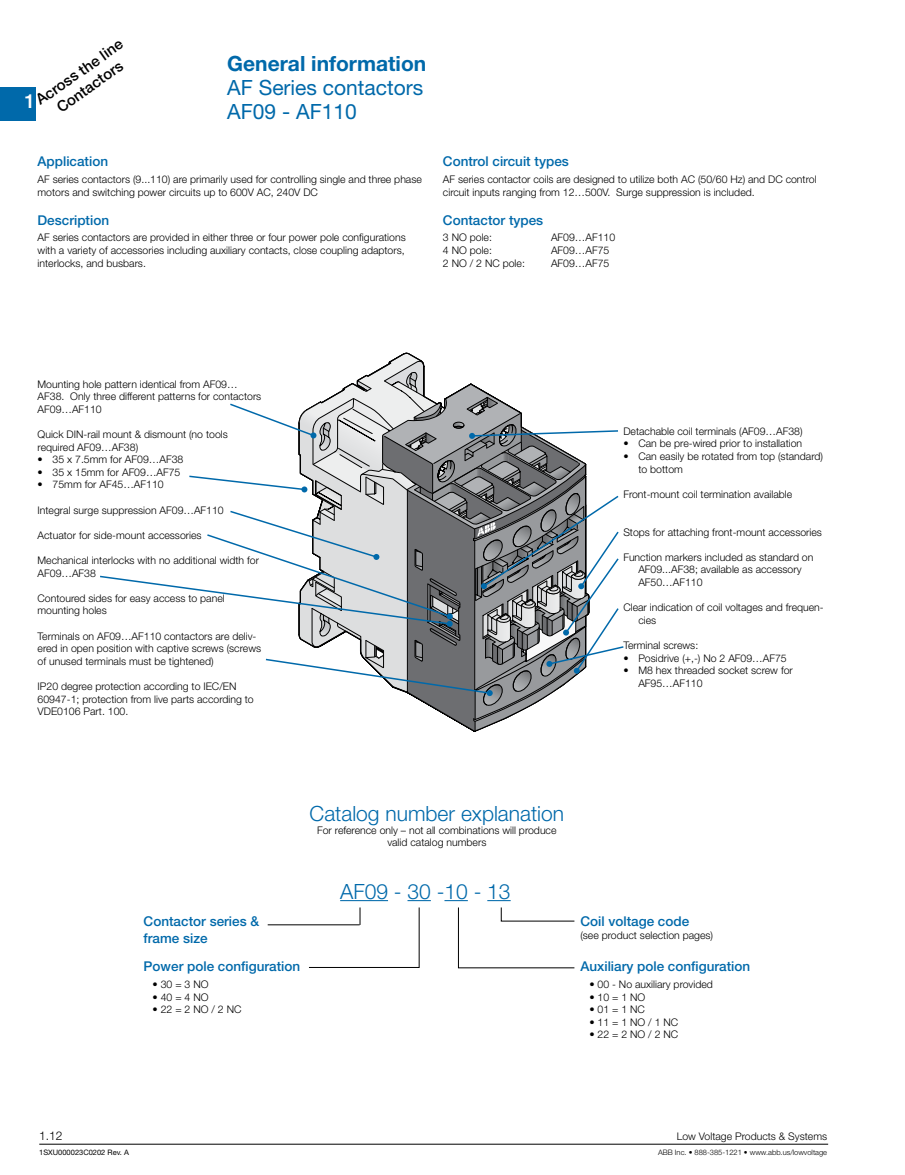
<style>
.page{position:relative;width:905px;height:1175px;background:#fff}
.page>*{position:absolute;margin:0;border:0;box-sizing:border-box;transform-origin:0 0}
.t1{font:300 21px "Helvetica Neue LT Std";color:#0069aa}
.t2{font:21px/24px "Helvetica Neue LT Std";color:#0069aa}
.t3{font:700 21px "Helvetica Neue LT Std";color:#0069aa}
.t4{font:500 19.5px "Helvetica Neue LT Std";color:#fff}
.t5{font:500 15px/18px "Helvetica Neue LT Std";color:#000;text-align:center}
.t6{font:500 13.5px/16.2px "Helvetica Neue LT Std";color:#0069aa}
.t7{font:300 12px "Helvetica Neue LT Std";color:#000}
.t8{font:300 10.5px/12.6px "Helvetica Neue LT Std";color:#000}
.t9{font:300 7.5px "Helvetica Neue LT Std";color:#000}
.t10{font:7.5px "Helvetica Neue LT Std";color:#000}
</style>
<div class="page">
<hr style="left:39px;top:1143px;width:789px;height:1px;background:#000">
<div style="left:0;top:87px;width:35px;height:33px;background:#0069aa"></div>
<svg style="left:100px;top:353px;width:524px;height:378px"></svg>
<hr style="left:268px;top:924px;width:91px;height:1px;background:#000">
<svg style="left:308px;top:900px;width:123px;height:68px"></svg>
<svg style="left:444px;top:900px;width:131px;height:68px"></svg>
<h3 class="t5" style="left:32px;top:93px;width:104px;rotate:-35deg">Across the line<br>Contactors</h3>
<h2 class="t4" style="left:25px;top:89px;width:12px">1</h2>
<h1 class="t3" style="left:227px;top:51px;width:201px">General information</h1>
<h1 class="t2" style="left:227px;top:75px;width:197px">AF Series contactors<br>AF09 - AF110</h1>
<p class="t6" style="left:38px;top:153px;width:72px">Application</p>
<p class="t8" style="left:38px;top:173px;width:386px">AF series contactors (9...110) are primarily used for controlling single and three phase motors and switching power circuits up to 600V AC, 240V DC</p>
<p class="t6" style="left:38px;top:211px;width:73px">Description</p>
<p class="t8" style="left:38px;top:231px;width:370px;text-align:justify">AF series contactors are provided in either three or four power pole configurations with a variety of accessories including auxiliary contacts, close coupling adaptors, interlocks, and busbars.</p>
<p class="t6" style="left:443px;top:153px;width:127px">Control circuit types</p>
<p class="t8" style="left:443px;top:173px;width:375px">AF series contactor coils are designed to utilize both AC (50/60 Hz) and DC control circuit inputs ranging from 12…500V. Surge suppression is included.</p>
<p class="t6" style="left:443px;top:211px;width:102px">Contactor types</p>
<p class="t8" style="left:443px;top:231px;width:51px">3 NO pole:</p>
<p class="t8" style="left:551px;top:231px;width:66px">AF09…AF110</p>
<p class="t8" style="left:443px;top:244px;width:51px">4 NO pole:</p>
<p class="t8" style="left:551px;top:244px;width:60px">AF09…AF75</p>
<p class="t8" style="left:443px;top:256px;width:83px">2 NO / 2 NC pole:</p>
<p class="t8" style="left:551px;top:256px;width:60px">AF09…AF75</p>
<p class="t8" style="left:38px;top:377px;width:225px">Mounting hole pattern identical from AF09…<br>AF38. Only three different patterns for contactors<br>AF09…AF110</p>
<p class="t8" style="left:38px;top:428px;width:192px">Quick DIN-rail mount &amp; dismount (no tools required AF09…AF38)</p>
<p class="t8" style="left:38px;top:453px;width:147px">• 35 x 7.5mm for AF09…AF38</p>
<p class="t8" style="left:38px;top:465px;width:144px">• 35 x 15mm for AF09…AF75</p>
<p class="t8" style="left:38px;top:478px;width:128px">• 75mm for AF45…AF110</p>
<p class="t8" style="left:38px;top:503px;width:188px">Integral surge suppression AF09…AF110</p>
<p class="t8" style="left:38px;top:528px;width:165px">Actuator for side-mount accessories</p>
<p class="t8" style="left:38px;top:554px;width:223px">Mechanical interlocks with no additional width for<br>AF09…AF38</p>
<p class="t8" style="left:38px;top:591px;width:189px">Contoured sides for easy access to panel mounting holes</p>
<p class="t8" style="left:38px;top:629px;width:225px">Terminals on AF09…AF110 contactors are deliv&shy;ered in open position with captive screws (screws of unused terminals must be tightened)</p>
<p class="t8" style="left:38px;top:680px;width:218px">IP20 degree protection according to IEC/EN<br>60947-1; protection from live parts according to<br>VDE0106 Part. 100.</p>
<p class="t8" style="left:623px;top:424px;width:181px">Detachable coil terminals (AF09…AF38)</p>
<p class="t8" style="left:623px;top:437px;width:180px">• Can be pre-wired prior to installation</p>
<p class="t8" style="left:638px;top:449px;width:186px;text-indent:-15px">• Can easily be rotated from top (standard) to bottom</p>
<p class="t8" style="left:623px;top:487px;width:170px">Front-mount coil termination available</p>
<p class="t8" style="left:623px;top:525px;width:200px">Stops for attaching front-mount accessories</p>
<p class="t8" style="left:638px;top:550px;width:177px;text-indent:-15px">Function markers included as standard on<br>AF09...AF38; available as accessory<br>AF50…AF110</p>
<p class="t8" style="left:638px;top:601px;width:187px;text-indent:-15px">Clear indication of coil voltages and frequen&shy;cies</p>
<p class="t8" style="left:623px;top:638px;width:76px">Terminal screws:</p>
<p class="t8" style="left:623px;top:651px;width:165px">• Posidrive (+,-) No 2 AF09…AF75</p>
<p class="t8" style="left:638px;top:664px;width:156px;text-indent:-15px">• M8 hex threaded socket screw for<br>AF95…AF110</p>
<p class="t6" style="left:144px;top:913px;width:117px">Contactor series &amp; frame size</p>
<p class="t6" style="left:144px;top:958px;width:158px">Power pole configuration</p>
<p class="t8" style="left:153px;top:977px;width:57px">• 30 = 3 NO</p>
<p class="t8" style="left:153px;top:990px;width:57px">• 40 = 4 NO</p>
<p class="t8" style="left:153px;top:1002px;width:90px">• 22 = 2 NO / 2 NC</p>
<h1 class="t1" style="left:309px;top:800px;width:256px">Catalog number explanation</h1>
<p class="t8" style="left:317px;top:823px;width:241px;text-align:center">For reference only – not all combinations will produce valid catalog numbers</p>
<h1 class="t1" style="left:340px;top:878px;width:172px">AF09 - 30 -10 - 13</h1>
<p class="t6" style="left:580px;top:913px;width:110px">Coil voltage code</p>
<p class="t8" style="left:580px;top:928px;width:134px">(see product selection pages)</p>
<p class="t6" style="left:580px;top:958px;width:171px">Auxiliary pole configuration</p>
<p class="t8" style="left:589px;top:977px;width:125px">• 00 - No auxiliary provided</p>
<p class="t8" style="left:589px;top:990px;width:57px">• 10 = 1 NO</p>
<p class="t8" style="left:589px;top:1002px;width:57px">• 01 = 1 NC</p>
<p class="t8" style="left:589px;top:1015px;width:90px">• 11 = 1 NO / 1 NC</p>
<p class="t8" style="left:589px;top:1028px;width:90px">• 22 = 2 NO / 2 NC</p>
<p class="t7" style="left:39px;top:1127px;width:25px">1.12</p>
<p class="t8" style="left:676px;top:1129px;width:152px">Low Voltage Products &amp; Systems</p>
<p class="t10" style="left:39px;top:1148px;width:91px">1SXU000023C0202 Rev. A</p>
<p class="t9" style="left:658px;top:1147px;width:170px">ABB Inc. • 888-385-1221 • www.abb.us/lowvoltage</p>
</div>
